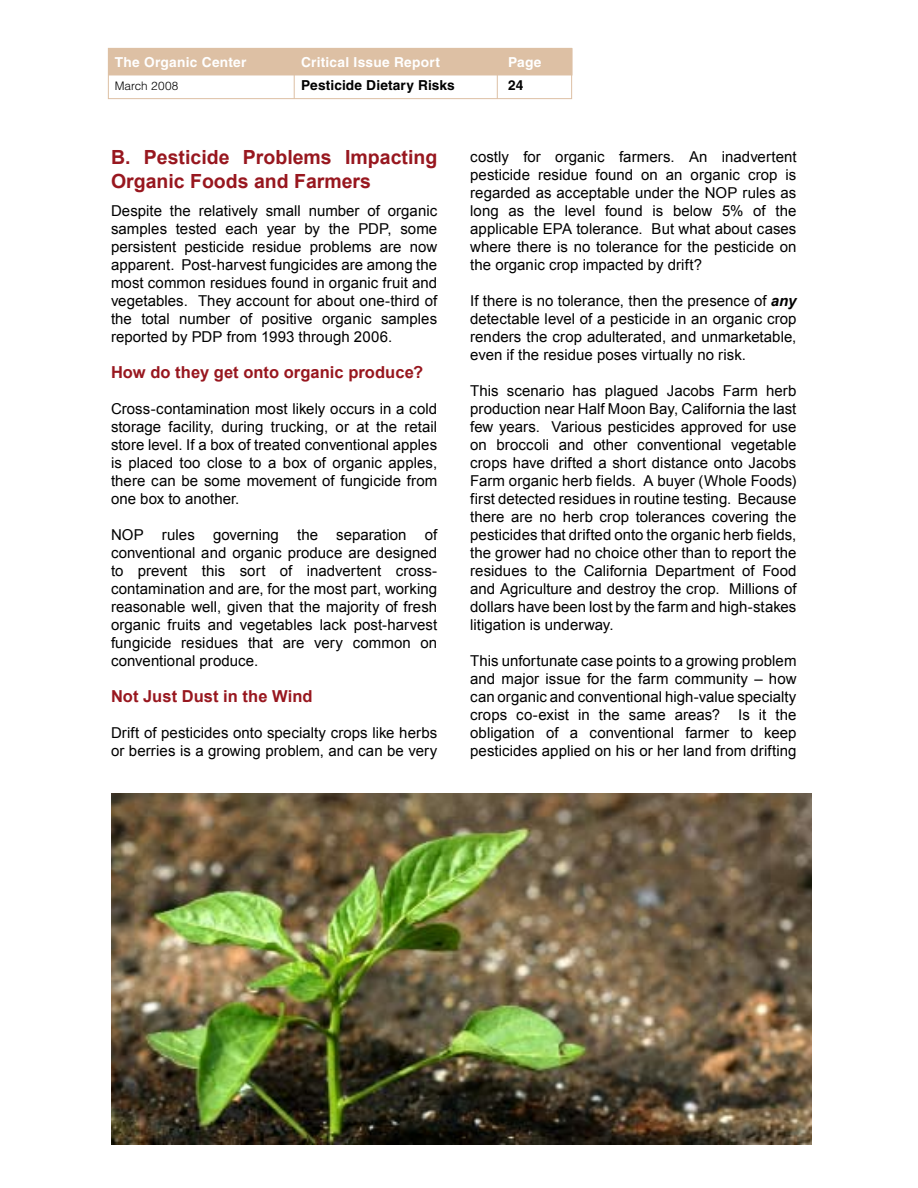
<style>
.page{position:relative;width:918px;height:1188px;background:#fff}
.page>*{position:absolute;margin:0;border:0;box-sizing:border-box;transform-origin:0 0}
.t1{font:700 19.5px/23.4px "Arial";color:#98171f}
.t2{font:700 16.5px "Arial";letter-spacing:.005em;color:#98171f}
.t3{font:15px/18px "Arial";letter-spacing:.005em;color:#000;text-align:justify}
.t4{font:700 13.8px "Helvetica";letter-spacing:.02em;color:#fff}
.t5{font:700 13.8px "Helvetica";letter-spacing:.005em;color:#000}
.t6{font:300 11.7px "Helvetica";letter-spacing:.01em;color:#000}
.s1{font-weight:700;font-style:italic}
</style>
<div class="page">
<div style="left:108px;top:48px;width:464px;height:51px;border:1px solid #ddc0a4"></div>
<div style="left:109px;top:49px;width:463px;height:26px;background:#ddc0a4"></div>
<div style="left:108px;top:48px;width:464px;height:27px;border:1px solid #ddc0a4"></div>
<hr style="left:294px;top:48px;width:1px;height:51px;background:#ddc0a4">
<hr style="left:497px;top:48px;width:1px;height:51px;background:#ddc0a4">
<img style="left:111px;top:794px;width:701px;height:350px">
<p class="t4" style="left:115px;top:54px;width:133px">The Organic Center</p>
<p class="t4" style="left:301px;top:54px;width:140px">Critical Issue Report</p>
<p class="t4" style="left:508px;top:54px;width:35px">Page</p>
<p class="t6" style="left:115px;top:79px;width:65px">March 2008</p>
<p class="t5" style="left:301px;top:77px;width:155px">Pesticide Dietary Risks</p>
<p class="t5" style="left:508px;top:77px;width:17px">24</p>
<h1 class="t1" style="left:111px;top:146px;width:328px">B. Pesticide Problems Impacting<br>Organic Foods and Farmers</h1>
<p class="t3" style="left:111px;top:202px;width:328px">Despite the relatively small number of organic samples tested each year by the PDP, some persistent pesticide residue problems are now apparent. Post-harvest fungicides are among the most common residues found in organic fruit and vegetables. They account for about one-third of the total number of positive organic samples reported by PDP from 1993 through 2006.</p>
<p class="t2" style="left:111px;top:363px;width:314px">How do they get onto organic produce?</p>
<p class="t3" style="left:111px;top:400px;width:328px">Cross-contamination most likely occurs in a cold storage facility, during trucking, or at the retail store level. If a box of treated conventional apples is placed too close to a box of organic apples, there can be some movement of fungicide from one box to another.</p>
<p class="t3" style="left:111px;top:526px;width:328px">NOP rules governing the separation of conventional and organic produce are designed to prevent this sort of inadvertent cross&shy;contamination and are, for the most part, working reasonable well, given that the majority of fresh organic fruits and vegetables lack post-harvest fungicide residues that are very common on conventional produce.</p>
<p class="t2" style="left:111px;top:687px;width:203px">Not Just Dust in the Wind</p>
<p class="t3" style="left:111px;top:724px;width:328px">Drift of pesticides onto specialty crops like herbs or berries is a growing problem, and can be very</p>
<p class="t3" style="left:470px;top:148px;width:328px">costly for organic farmers. An inadvertent pesticide residue found on an organic crop is regarded as acceptable under the NOP rules as long as the level found is below 5% of the applicable EPA tolerance. But what about cases where there is no tolerance for the pesticide on the organic crop impacted by drift?</p>
<p class="t3" style="left:470px;top:292px;width:328px">If there is no tolerance, then the presence of <span class="s1">any </span>detectable level of a pesticide in an organic crop renders the crop adulterated, and unmarketable, even if the residue poses virtually no risk.</p>
<p class="t3" style="left:470px;top:382px;width:328px">This scenario has plagued Jacobs Farm herb production near Half Moon Bay, California the last few years. Various pesticides approved for use on broccoli and other conventional vegetable crops have drifted a short distance onto Jacobs Farm organic herb fields. A buyer (Whole Foods) first detected residues in routine testing. Because there are no herb crop tolerances covering the pesticides that drifted onto the organic herb fields, the grower had no choice other than to report the residues to the California Department of Food and Agriculture and destroy the crop. Millions of dollars have been lost by the farm and high-stakes litigation is underway.</p>
<p class="t3" style="left:470px;top:652px;width:328px">This unfortunate case points to a growing problem and major issue for the farm community – how can organic and conventional high-value specialty crops co-exist in the same areas? Is it the obligation of a conventional farmer to keep pesticides applied on his or her land from drifting</p>
</div>
